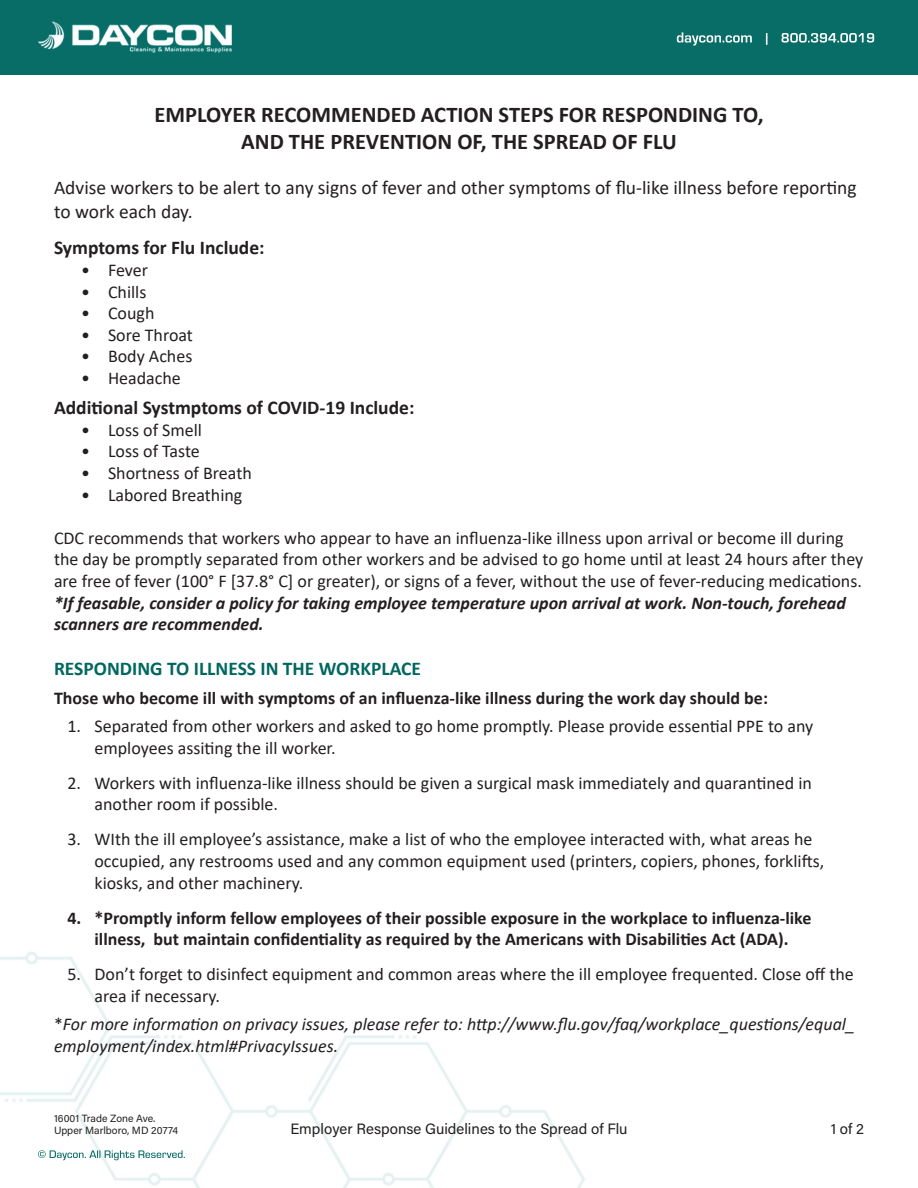
<style>
.page{position:relative;width:918px;height:1188px;background:#fff}
.page>*{position:absolute;margin:0;border:0;box-sizing:border-box;transform-origin:0 0}
.t1{font:700 22.5px/27px "Calibri";color:#231f20;text-align:center}
.t2{font:19.5px/23.4px "Calibri";color:#231f20}
.t3{font:700 19.5px "Calibri";color:#231f20}
.t4{font:700 19.5px "Calibri";color:#00675f}
.t5{font:18px/21.6px "Calibri";color:#231f20}
.t6{font:700 18px/21.6px "Calibri";color:#231f20;text-align:center}
.t7{font:italic 18px/21.6px "Calibri";color:#231f20}
.t8{font:italic 700 18px/21.6px "Calibri";color:#231f20}
.t9{font:15px "Acumin Variable Concept";letter-spacing:.02em;color:#231f20}
.t10{font:10.5px/12.6px "Acumin Variable Concept";letter-spacing:.02em;color:#231f20}
.s1{font-style:normal}
</style>
<div class="page">
<img style="left:0;top:952px;width:585px;height:236px">
<div style="left:0;top:0;width:918px;height:75px;background:#096d67"></div>
<p class="t1" style="left:154px;top:101px;width:611px">EMPLOYER RECOMMENDED ACTION STEPS FOR RESPONDING TO,<br>AND THE PREVENTION OF, THE SPREAD OF FLU</p>
<p class="t2" style="left:54px;top:176px;width:804px">Advise workers to be alert to any signs of fever and other symptoms of flu-like illness before reporting to work each day.</p>
<p class="t3" style="left:54px;top:234px;width:212px">Symptoms for Flu Include:</p>
<p class="t5" style="left:81px;top:259px;width:69px">• Fever</p>
<p class="t5" style="left:81px;top:280px;width:67px">• Chills</p>
<p class="t5" style="left:81px;top:302px;width:75px">• Cough</p>
<p class="t5" style="left:81px;top:324px;width:114px">• Sore Throat</p>
<p class="t5" style="left:81px;top:345px;width:113px">• Body Aches</p>
<p class="t5" style="left:81px;top:367px;width:101px">• Headache</p>
<p class="t3" style="left:54px;top:394px;width:362px">Additional Systmptoms of COVID-19 Include:</p>
<p class="t5" style="left:81px;top:419px;width:123px">• Loss of Smell</p>
<p class="t5" style="left:81px;top:440px;width:120px">• Loss of Taste</p>
<p class="t5" style="left:81px;top:462px;width:172px">• Shortness of Breath</p>
<p class="t5" style="left:81px;top:483px;width:163px">• Labored Breathing</p>
<p class="t5" style="left:54px;top:527px;width:811px">CDC recommends that workers who appear to have an influenza-like illness upon arrival or become ill during the day be promptly separated from other workers and be advised to go home until at least 24 hours after they are free of fever (100° F [37.8° C] or greater), or signs of a fever, without the use of fever-reducing medications.</p>
<p class="t8" style="left:54px;top:591px;width:793px">*If feasable, consider a policy for taking employee temperature upon arrival at work. Non-touch, forehead scanners are recommended.</p>
<p class="t4" style="left:54px;top:655px;width:369px">RESPONDING TO ILLNESS IN THE WORKPLACE</p>
<p class="t6" style="left:54px;top:687px;width:716px">Those who become ill with symptoms of an influenza-like illness during the work day should be:</p>
<p class="t5" style="left:94px;top:715px;width:720px;text-indent:-27px">1. Separated from other workers and asked to go home promptly. Please provide essential PPE to any employees assiting the ill worker.</p>
<p class="t5" style="left:94px;top:771px;width:719px;text-indent:-27px">2. Workers with influenza-like illness should be given a surgical mask immediately and quarantined in another room if possible.</p>
<p class="t5" style="left:94px;top:828px;width:731px;text-indent:-27px">3. WIth the ill employee’s assistance, make a list of who the employee interacted with, what areas he occupied, any restrooms used and any common equipment used (printers, copiers, phones, forklifts, kiosks, and other machinery.</p>
<p class="t6" style="left:68px;top:907px;width:746px">4. *Promptly inform fellow employees of their possible exposure in the workplace to influenza-like illness, but maintain confidentiality as required by the Americans with Disabilities Act (ADA).</p>
<p class="t5" style="left:94px;top:963px;width:761px;text-indent:-27px">5. Don’t forget to disinfect equipment and common areas where the ill employee frequented. Close off the area if necessary.</p>
<p class="t7" style="left:54px;top:1013px;width:803px"><span class="s1">*</span>For more information on privacy issues, please refer to: http://www.flu.gov/faq/workplace_questions/equal_ employment/index.html#PrivacyIssues.</p>
<p class="t10" style="left:54px;top:1111px;width:126px">16001 Trade Zone Ave.<br>Upper Marlboro, MD 20774</p>
<p class="t9" style="left:290px;top:1118px;width:338px">Employer Response Guidelines to the Spread of Flu</p>
<p class="t9" style="left:831px;top:1118px;width:34px">1 of 2</p>
</div>
